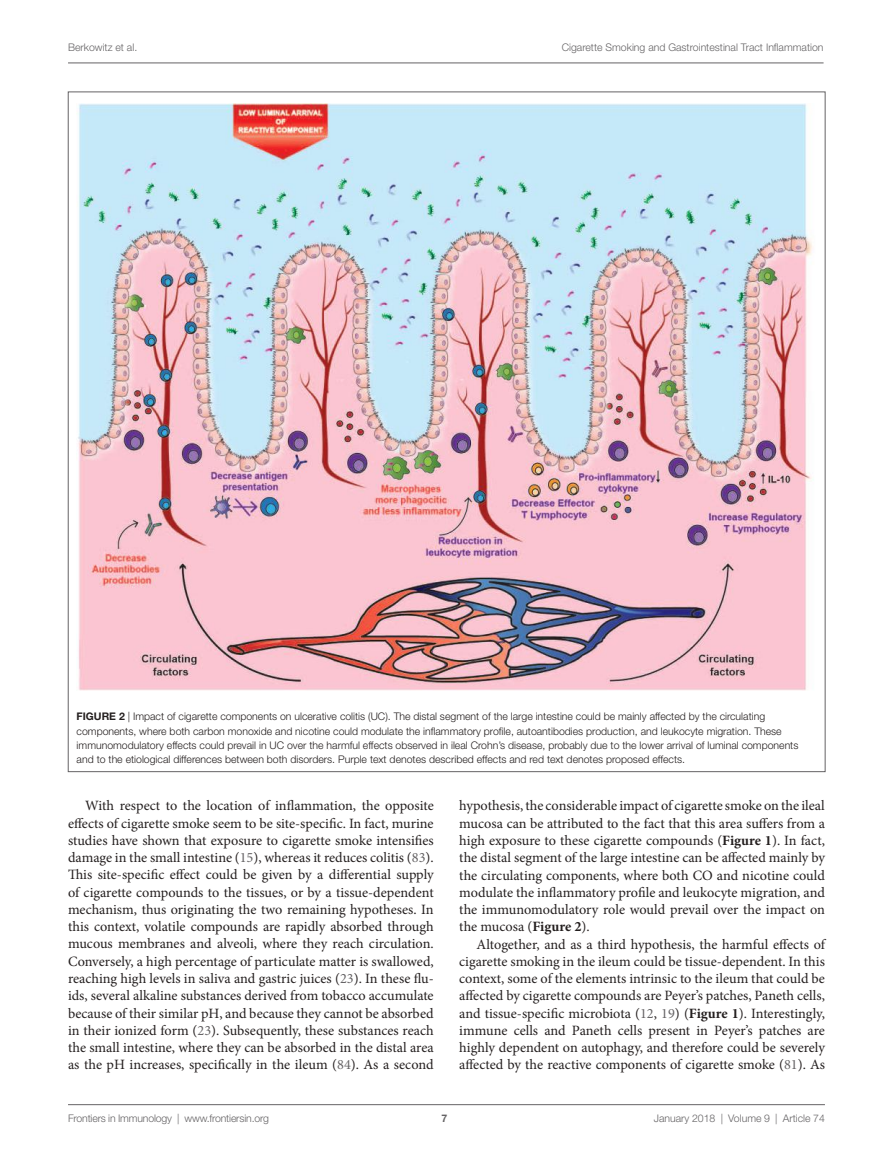
<style>
.page{position:relative;width:893px;height:1170px;background:#fff}
.page>*{position:absolute;margin:0;border:0;box-sizing:border-box;transform-origin:0 0}
.t1{font:14.25px/17.2px "Minion Pro";color:#241f1f;text-align:justify}
.t2{font:300 10.5px/14.2px "Helvetica Neue LT Std";color:#241f1f}
.t3{font:300 10.5px "Helvetica Neue LT Std";color:#656365}
.t4{font:700 10.5px "Helvetica Neue LT Std";color:#656365}
.s1{font-weight:700}
.s2{color:#656365}
</style>
<div class="page">
<img style="left:78px;top:103px;width:736px;height:587px">
<hr style="left:68px;top:1104px;width:757px;height:1px;background:#656365">
<hr style="left:68px;top:63px;width:756px;height:1px;background:#656365">
<p class="t3" style="left:68px;top:41px;width:71px">Berkowitz et al.</p>
<p class="t3" style="left:562px;top:41px;width:263px">Cigarette Smoking and Gastrointestinal Tract Inflammation</p>
<p class="t2" style="left:77px;top:709px;width:723px"><span class="s1">FIGURE 2</span> | Impact of cigarette components on ulcerative colitis (UC). The distal segment of the large intestine could be mainly affected by the circulating components, where both carbon monoxide and nicotine could modulate the inflammatory profile, autoantibodies production, and leukocyte migration. These immunomodulatory effects could prevail in UC over the harmful effects observed in ileal Crohn’s disease, probably due to the lower arrival of luminal components and to the etiological differences between both disorders. Purple text denotes described effects and red text denotes proposed effects.</p>
<p class="t1" style="left:68px;top:797px;width:367px;text-indent:17px">With respect to the location of inflammation, the opposite effects of cigarette smoke seem to be site-specific. In fact, murine studies have shown that exposure to cigarette smoke intensifies damage in the small intestine (<span class="s2">15</span>), whereas it reduces colitis (<span class="s2">83</span>).<br>This site-specific effect could be given by a differential supply of cigarette compounds to the tissues, or by a tissue-dependent mechanism, thus originating the two remaining hypotheses. In this context, volatile compounds are rapidly absorbed through mucous membranes and alveoli, where they reach circulation.<br>Conversely, a high percentage of particulate matter is swallowed, reaching high levels in saliva and gastric juices (<span class="s2">23</span>). In these flu&shy;ids, several alkaline substances derived from tobacco accumulate because of their similar pH, and because they cannot be absorbed in their ionized form (<span class="s2">23</span>). Subsequently, these substances reach the small intestine, where they can be absorbed in the distal area as the pH increases, specifically in the ileum (<span class="s2">84</span>). As a second</p>
<p class="t1" style="left:459px;top:797px;width:367px">hypothesis, the considerable impact of cigarette smoke on the ileal mucosa can be attributed to the fact that this area suffers from a high exposure to these cigarette compounds (<span class="s1">Figure 1</span>). In fact, the distal segment of the large intestine can be affected mainly by the circulating components, where both CO and nicotine could modulate the inflammatory profile and leukocyte migration, and the immunomodulatory role would prevail over the impact on the mucosa (<span class="s1">Figure 2</span>).</p>
<p class="t1" style="left:459px;top:935px;width:367px;text-indent:17px">Altogether, and as a third hypothesis, the harmful effects of cigarette smoking in the ileum could be tissue-dependent. In this context, some of the elements intrinsic to the ileum that could be affected by cigarette compounds are Peyer’s patches, Paneth cells, and tissue-specific microbiota (<span class="s2">12</span>, <span class="s2">19</span>) (<span class="s1">Figure 1</span>). Interestingly, immune cells and Paneth cells present in Peyer’s patches are highly dependent on autophagy, and therefore could be severely affected by the reactive components of cigarette smoke (<span class="s2">81</span>). As</p>
<p class="t3" style="left:68px;top:1111px;width:203px">Frontiers in Immunology | www.frontiersin.org</p>
<p class="t3" style="left:654px;top:1111px;width:173px">January 2018 | Volume 9 | Article 74</p>
<p class="t4" style="left:441px;top:1111px;width:7px">7</p>
</div>
